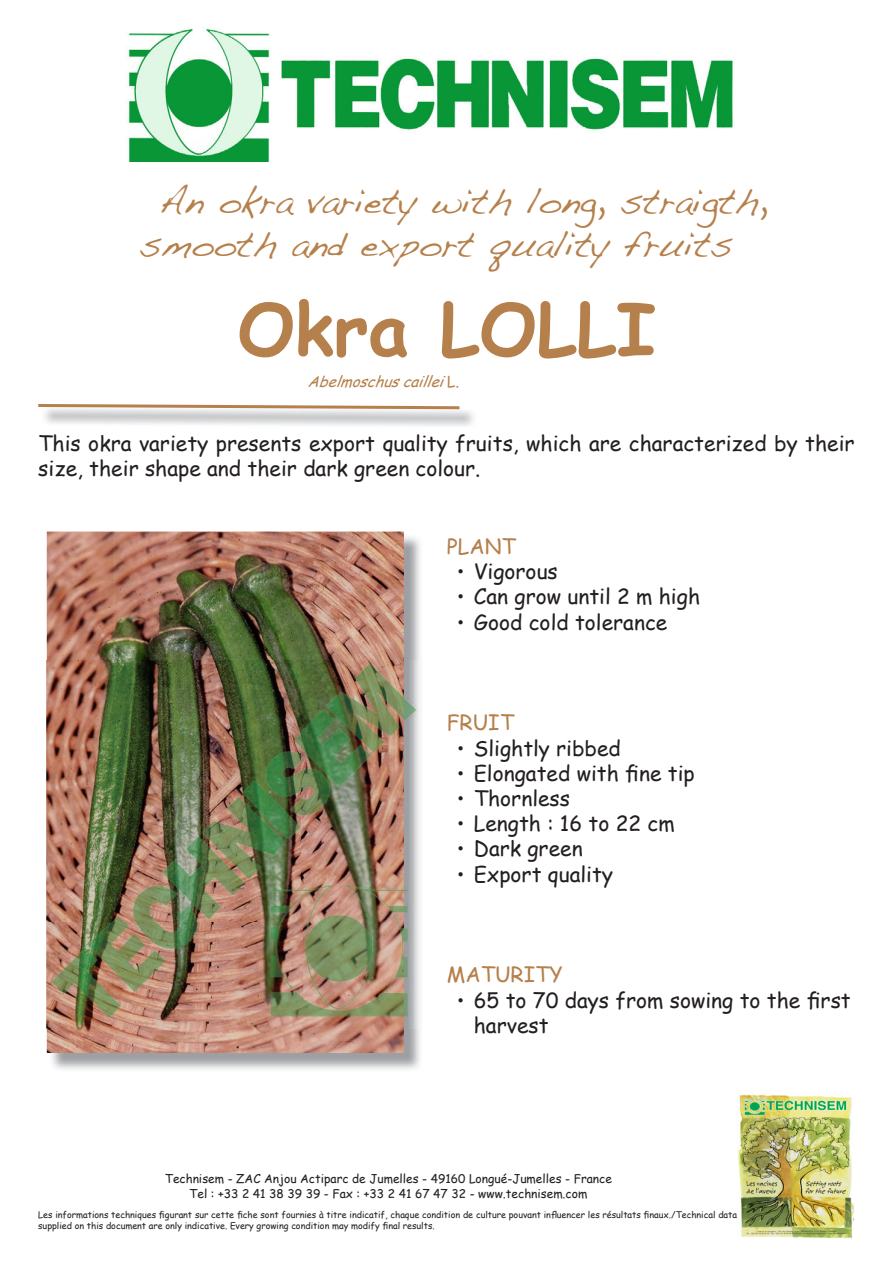
<style>
.page{position:relative;width:893px;height:1263px;background:#fff}
.page>*{position:absolute;margin:0;border:0;box-sizing:border-box;transform-origin:0 0}
.t1{font:700 72px "Comic Sans MS";color:#b6804c}
.t2{font:36px/43.2px "Handwriting Dakota";color:#b6804c}
.t3{font:21px/25.2px "Comic Sans MS";color:#231f20}
.t4{font:21px "Comic Sans MS";color:#b6804c}
.t5{font:italic 15px "Comic Sans MS";color:#b6804c}
.t6{font:12px/14.4px "Comic Sans MS";color:#231f20;text-align:center}
.t7{font:9px/10.8px "Comic Sans MS";color:#231f20}
.s1{font-style:normal}
</style>
<div class="page">
<img style="left:126px;top:28px;width:609px;height:134px">
<img style="left:738px;top:1094px;width:116px;height:145px">
<svg style="left:38px;top:404px;width:424px;height:7px"></svg>
<img style="left:51px;top:537px;width:371px;height:532px">
<img style="left:47px;top:531px;width:357px;height:522px">
<img style="left:46px;top:660px;width:375px;height:368px">
<h2 class="t2" style="left:140px;top:179px;width:629px;text-indent:19px">An okra variety with long, straigth, smooth and export quality fruits</h2>
<h1 class="t1" style="left:237px;top:276px;width:419px">Okra LOLLI</h1>
<p class="t5" style="left:308px;top:370px;width:153px">Abelmoschuscaillei<span class="s1">L .</span></p>
<p class="t3" style="left:38px;top:430px;width:818px">This okra variety presents export quality fruits, which are characterized by their size, their shape and their dark green colour.</p>
<p class="t4" style="left:447px;top:531px;width:70px">PLANT</p>
<p class="t3" style="left:457px;top:558px;width:103px">• Vigorous</p>
<p class="t3" style="left:457px;top:583px;width:245px">• Can grow until 2 m high</p>
<p class="t3" style="left:457px;top:609px;width:212px">• Good cold tolerance</p>
<p class="t4" style="left:447px;top:707px;width:69px">FRUIT</p>
<p class="t3" style="left:457px;top:735px;width:166px">• Slightly ribbed</p>
<p class="t3" style="left:457px;top:760px;width:239px">• Elongated with fine tip</p>
<p class="t3" style="left:457px;top:785px;width:115px">• Thornless</p>
<p class="t3" style="left:457px;top:810px;width:219px">• Length : 16 to 22 cm</p>
<p class="t3" style="left:457px;top:835px;width:127px">• Dark green</p>
<p class="t3" style="left:457px;top:861px;width:158px">• Export quality</p>
<p class="t4" style="left:447px;top:959px;width:117px">MATURITY</p>
<p class="t3" style="left:474px;top:987px;width:378px;text-indent:-17px">• 65 to 70 days from sowing to the first harvest</p>
<p class="t6" style="left:165px;top:1171px;width:449px">Technisem - ZAC Anjou Actiparc de Jumelles - 49160 Longué-Jumelles - France<br>Tel : +33 2 41 38 39 39 - Fax : +33 2 41 67 47 32 - www.technisem.com</p>
<p class="t7" style="left:38px;top:1209px;width:700px">Les informations techniques figurant sur cette fiche sont fournies à titre indicatif, chaque condition de culture pouvant influencer les résultats finaux./Technical data supplied on this document are only indicative. Every growing condition may modify final results.</p>
</div>
